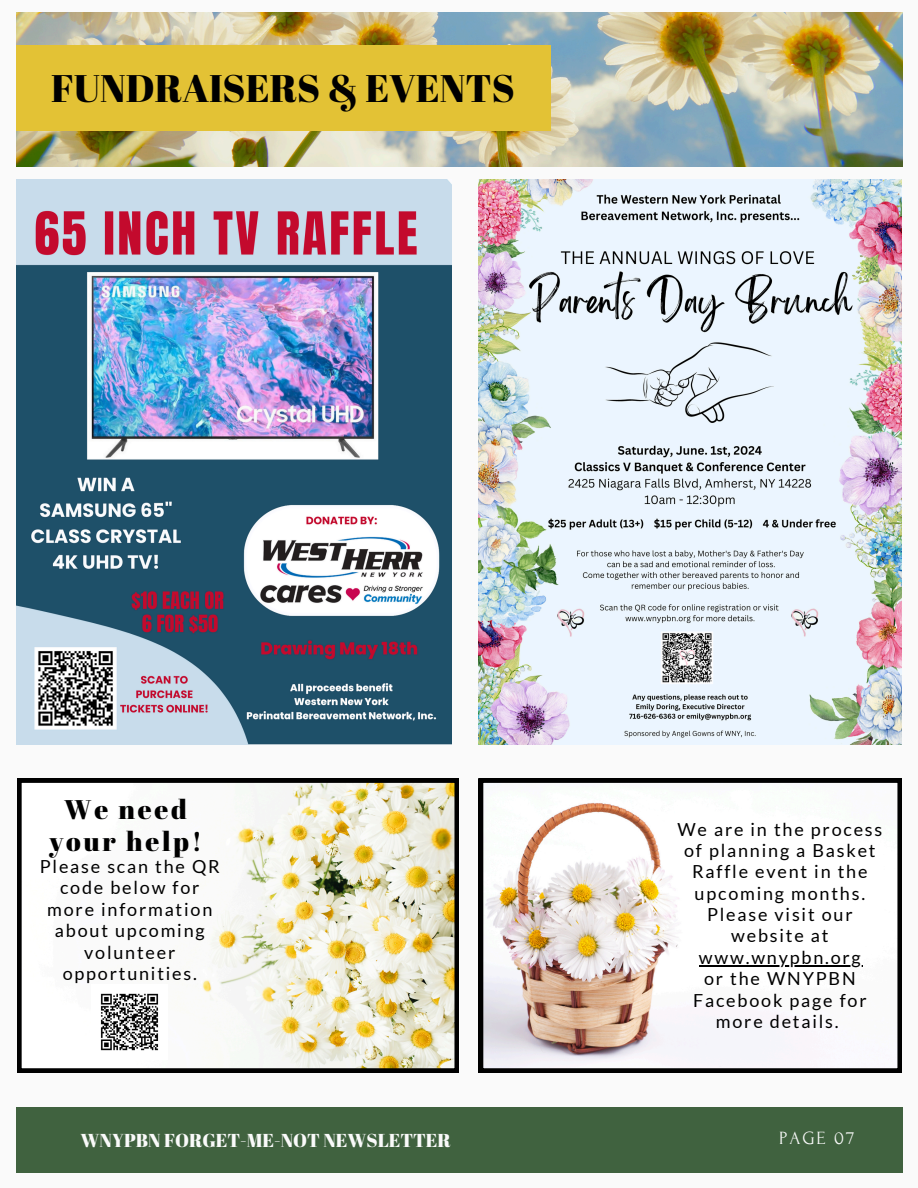
<style>
.page{position:relative;width:918px;height:1188px;background:#fafafa}
.page>*{position:absolute;margin:0;border:0;box-sizing:border-box;transform-origin:0 0}
.t1{font:38.4px "Abril Fatface";color:#000}
.t2{font:27px "Abril Fatface";letter-spacing:.1em;color:#000}
.t3{font:18.75px "Abril Fatface";color:#fafafa}
.t4{font:18.6px "Forum";letter-spacing:.1em;color:#fafafa}
.t5{font:18px/21.3px "Lato";letter-spacing:.1em;color:#000;text-align:center}
</style>
<div class="page">
<img style="left:16px;top:12px;width:887px;height:154px">
<div style="left:16px;top:45px;width:534px;height:86px;background:#e3c235"></div>
<div style="left:16px;top:1107px;width:887px;height:66px;background:#40623f"></div>
<img style="left:16px;top:180px;width:435px;height:564px">
<img style="left:479px;top:180px;width:423px;height:564px">
<svg style="left:479px;top:778px;width:423px;height:295px"></svg>
<svg style="left:17px;top:778px;width:442px;height:295px"></svg>
<img style="left:92px;top:984px;width:75px;height:76px">
<hr style="left:699px;top:965px;width:164px;height:1px;background:#000">
<p class="t1" style="left:51px;top:61px;width:465px">FUNDRAISERS &amp; EVENTS</p>
<p class="t2" style="left:64px;top:791px;width:124px">We need</p>
<p class="t2" style="left:49px;top:822px;width:154px">your help!</p>
<p class="t5" style="left:40px;top:855px;width:181px">Please scan the QR code below for more information about upcoming volunteer opportunities.</p>
<h2 class="t5" style="left:677px;top:818px;width:206px">We are in the process of planning a Basket<br>Raffle event in the upcoming months.<br>Please visit our website at</h2>
<h2 class="t5" style="left:693px;top:946px;width:175px">www.wnypbn.org or the WNYPBN<br>Facebook page for more details.</h2>
<p class="t3" style="left:81px;top:1127px;width:372px">WNYPBN FORGET-ME-NOT NEWSLETTER</p>
<p class="t4" style="left:779px;top:1128px;width:76px">PAGE 07</p>
</div>
